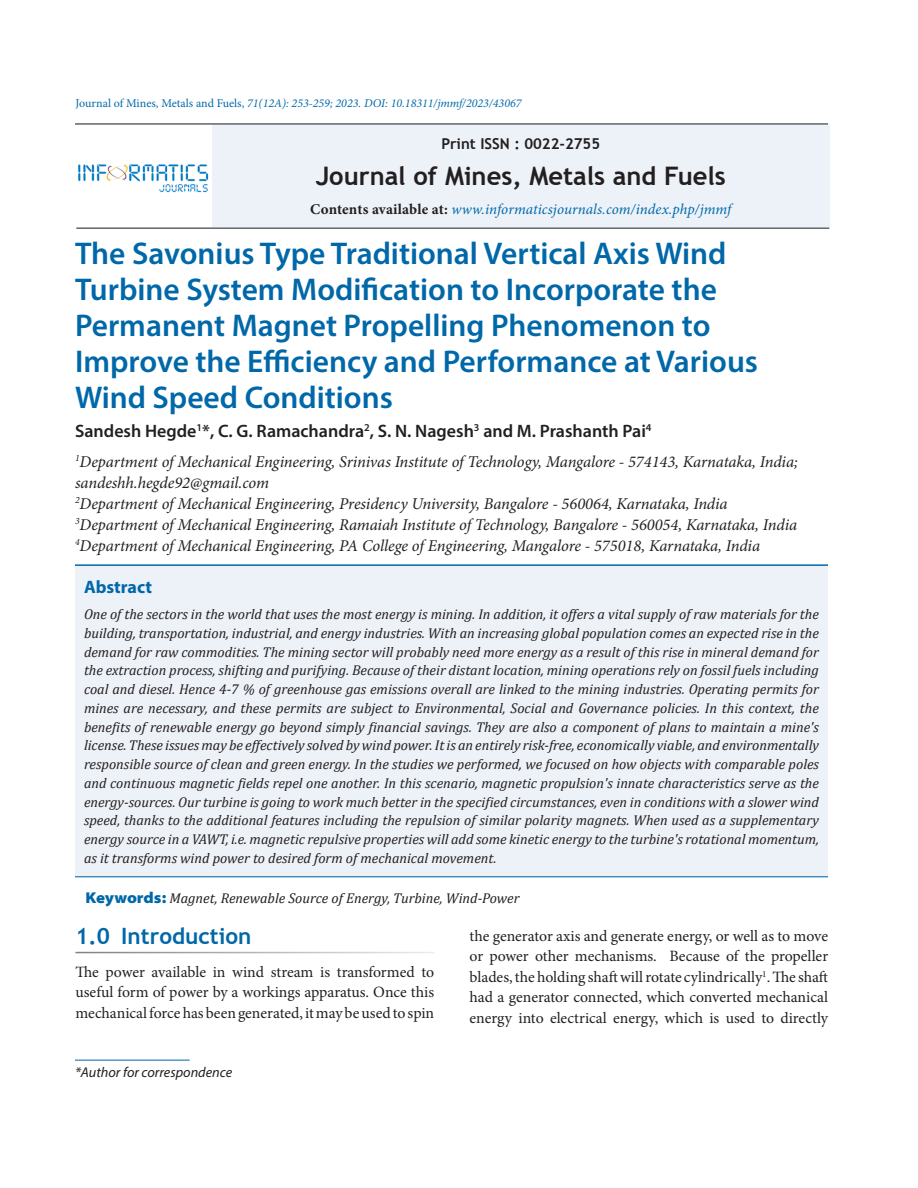
<style>
.page{position:relative;width:918px;height:1188px;background:#fff}
.page>*{position:absolute;margin:0;border:0;box-sizing:border-box;transform-origin:0 0}
.AT{font:600 31.5px/36px "Myriad Pro";color:#0068a9}
.Abs_Text1{font:700 25.5px "Trebuchet MS";color:#231f20}
.t1{font:700 22.5px "Trebuchet MS";color:#0068a9}
.Author{font:600 18px "Myriad Pro";color:#231f20}
.Abs_Head{font:700 18px "Myriad Pro";color:#0068a9}
.Affiliation{font:italic 16.5px/21px "Minion Pro";letter-spacing:-.01em;color:#231f20}
.Text{font:15.75px/20.5px "Minion Pro";color:#231f20;text-align:justify}
.Abs_Text1-2{font:italic 15px "Minion Pro";color:#0069aa}
.Abs_Text1-3{font:700 15px "Trebuchet MS";color:#231f20}
.Abs_Text1-4{font:italic 14.25px/18.8px "Cambria";color:#231f20;text-align:justify}
.Keyword{font:italic 14.25px "Cambria";color:#231f20}
.Footnote1{font:italic 14.25px "Myriad Pro";color:#231f20}
.t2{font:italic 12px "Minion Pro";color:#006aaa}
.s1{font-style:normal}
.s2{font-weight:700;font-style:normal;color:#231f20}
.s3{font-family:"Myriad Pro";font-weight:900;font-style:normal;font-stretch:semi-expanded;font-size:15.75px;color:#0068a9}
</style>
<div class="page">
<div style="left:75px;top:565px;width:753px;height:312px;background:#edf2f8"></div>
<hr style="left:75px;top:876px;width:753px;height:1px;background:#0068a9">
<hr style="left:75px;top:1060px;width:115px;height:1px;background:#0068a9">
<hr style="left:75px;top:564px;width:753px;height:2px;background:#0068a9">
<div style="left:212px;top:124px;width:617px;height:103px;background:#edf2f8"></div>
<img style="left:78px;top:164px;width:131px;height:29px">
<hr style="left:75px;top:123px;width:753px;height:2px;background:#636366">
<hr style="left:76px;top:227px;width:753px;height:2px;background:#636366">
<p class="t2" style="left:76px;top:95px;width:447px"><span class="s1">Journal of Mines, Metals and Fuels,</span> 71(12A): 253-259; 2023. DOI: 10.18311/jmmf/2023/43067</p>
<p class="Abs_Text1-3" style="left:441px;top:134px;width:160px">Print ISSN : 0022-2755</p>
<p class="Abs_Text1" style="left:316px;top:160px;width:412px">Journal of Mines, Metals and Fuels</p>
<p class="Abs_Text1-2" style="left:310px;top:199px;width:423px"><span class="s2">Contents available at:</span> www.informaticsjournals.com/index.php/jmmf</p>
<p class="AT" style="left:75px;top:235px;width:685px">The Savonius Type Traditional Vertical Axis Wind Turbine System Modification to Incorporate the Permanent Magnet Propelling Phenomenon to Improve the Efficiency and Performance at Various Wind Speed Conditions</p>
<p class="Author" style="left:75px;top:419px;width:578px">Sandesh Hegde<sup>1</sup>*, C. G. Ramachandra<sup>2</sup>, S. N. Nagesh<sup>3</sup> and M. Prashanth Pai<sup>4</sup></p>
<p class="Affiliation" style="left:75px;top:451px;width:725px"><sup>1</sup>Department of Mechanical Engineering, Srinivas Institute of Technology, Mangalore - 574143, Karnataka, India; sandeshh.hegde92@gmail.com<br><sup>2</sup>Department of Mechanical Engineering, Presidency University, Bangalore - 560064, Karnataka, India <sup>3</sup>Department of Mechanical Engineering, Ramaiah Institute of Technology, Bangalore - 560054, Karnataka, India <sup>4</sup>Department of Mechanical Engineering, PA College of Engineering, Mangalore - 575018, Karnataka, India</p>
<p class="Abs_Head" style="left:84px;top:575px;width:70px">Abstract</p>
<p class="Abs_Text1-4" style="left:84px;top:604px;width:737px">One of the sectors in the world that uses the most energy is mining. In addition, it offers a vital supply of raw materials for the building, transportation, industrial, and energy industries. With an increasing global population comes an expected rise in the demand for raw commodities. The mining sector will probably need more energy as a result of this rise in mineral demand for the extraction process, shifting and purifying. Because of their distant location, mining operations rely on fossil fuels including coal and diesel. Hence 4-7 % of greenhouse gas emissions overall are linked to the mining industries. Operating permits for mines are necessary, and these permits are subject to Environmental, Social and Governance policies. In this context, the benefits of renewable energy go beyond simply financial savings. They are also a component of plans to maintain a mine's license. These issues may be effectively solved by wind power. It is an entirely risk-free, economically viable, and environmentally responsible source of clean and green energy. In the studies we performed, we focused on how objects with comparable poles and continuous magnetic fields repel one another. In this scenario, magnetic propulsion's innate characteristics serve as the energy-sources. Our turbine is going to work much better in the specified circumstances, even in conditions with a slower wind speed, thanks to the additional features including the repulsion of similar polarity magnets. When used as a supplementary energy source in a VAWT, i.e. magnetic repulsive properties will add some kinetic energy to the turbine's rotational momentum, as it transforms wind power to desired form of mechanical movement.</p>
<p class="Keyword" style="left:86px;top:888px;width:436px"><span class="s3">Keywords:</span> Magnet, Renewable Source of Energy, Turbine, Wind-Power</p>
<h1 class="t1" style="left:75px;top:922px;width:178px">1.0 Introduction</h1>
<p class="Text" style="left:75px;top:962px;width:360px">The power available in wind stream is transformed to useful form of power by a workings apparatus. Once this mechanical force has been generated, it may be used to spin</p>
<p class="Footnote1" style="left:75px;top:1063px;width:159px">*Author for correspondence</p>
<p class="Text" style="left:470px;top:925px;width:360px">the generator axis and generate energy, or well as to move or power other mechanisms. Because of the propeller blades, the holding shaft will rotate cylindrically<sup>1</sup>. The shaft had a generator connected, which converted mechanical energy into electrical energy, which is used to directly</p>
</div>
